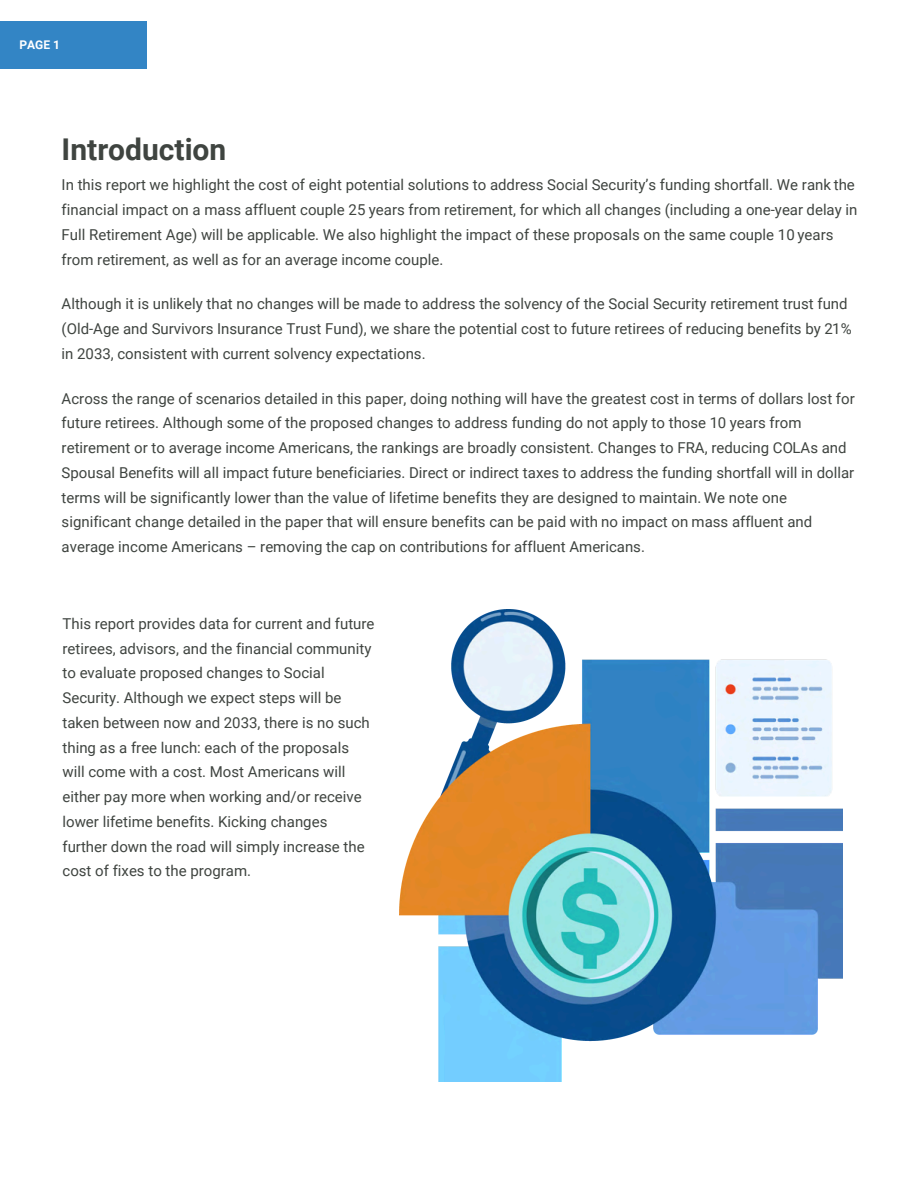
<style>
.page{position:relative;width:918px;height:1188px;background:#fff}
.page>*{position:absolute;margin:0;border:0;box-sizing:border-box;transform-origin:0 0}
.t1{font:700 30px "Roboto";color:#3f4440}
.t2{font:15px/24.8px "Roboto";color:#3f4440}
.t3{font:700 12px "Roboto";color:#fff}
.s1{font-style:inherit}
</style>
<div class="page">
<div style="left:0;top:22px;width:147px;height:47px;background:#3385c5"></div>
<img style="left:399px;top:610px;width:443px;height:471px">
<p class="t3" style="left:19px;top:36px;width:42px">PAGE 1</p>
<p class="t1" style="left:62px;top:129px;width:166px">Introduction</p>
<p class="t2" style="left:62px;top:172px;width:797px">In this report we highlight the cost of eight potential solutions to address Social Security’s funding shortfall. We rank the financial impact on a mass affluent couple 25 years from retirement, for which all changes (including a one-year delay in Full Retirement Age) will be applicable. We also highlight the impact of these proposals on the same couple 10 years from retirement, as well as for an average income couple.</p>
<p class="t2" style="left:62px;top:291px;width:792px">Although it is unlikely that no changes will be made to address the solvency of the Social Security retirement trust fund (Old-Age and Survivors Insurance Trust Fund), we share the potential cost to future retirees of reducing benefits by 21% in 2033, consistent with current solvency expectations.</p>
<p class="t2" style="left:62px;top:385px;width:795px">Across the range of scenarios detailed in this paper, doing nothing will have the greatest cost in terms of dollars lost for future retirees. Although some of the proposed changes to address funding do not apply to those 10 years from retirement or to average income Americans, the rankings are broadly consistent. Changes to FRA, reducing COLAs and Spousal Benefits will all impact future beneficiaries. Direct or indirect taxes to address the funding shortfall will in dollar terms will be significantly lower than the value of lifetime benefits they are designed to maintain. <span class="s1">We note one </span>significant change detailed in the paper that will ensure benefits can be paid with <span class="s1">no</span> impact on mass affluent and average income Americans – removing the cap on contributions for affluent Americans.</p>
<h2 class="t2" style="left:63px;top:611px;width:314px">This report provides data for current and future retirees, advisors, and the financial community to evaluate proposed changes to Social Security. Although we expect steps will be taken between now and 2033, there is no such thing as a free lunch: each of the proposals will come with a cost. Most Americans will either pay more <span class="s1">when</span> working and/or <span class="s1">receive </span>lower lifetime benefits. Kicking changes further down the road will simply increase the cost of fixes to the program.</h2>
</div>
